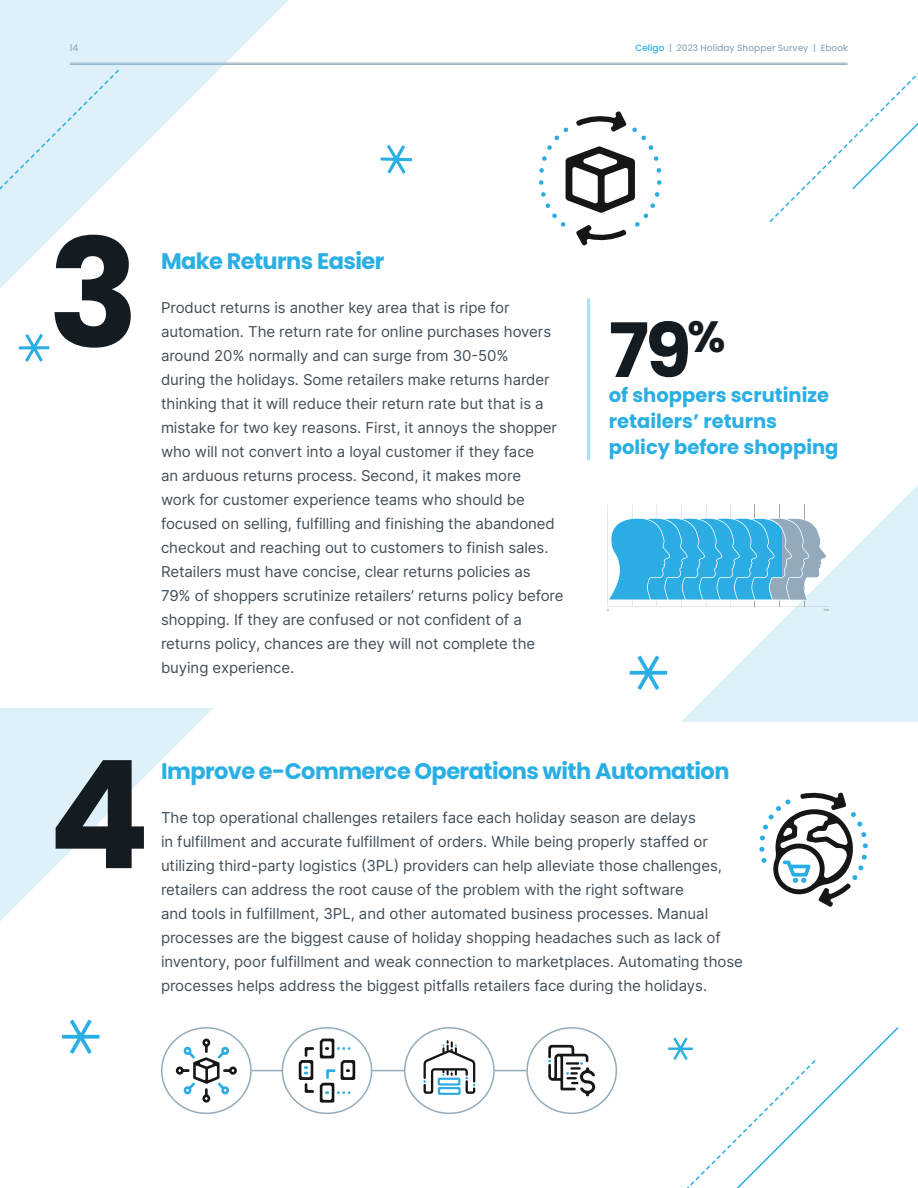
<style>
.page{position:relative;width:918px;height:1188px;background:#fff}
.page>*{position:absolute;margin:0;border:0;box-sizing:border-box;transform-origin:0 0}
.t1{font:700 150px "Poppins";color:#141b21}
.t2{font:700 75px "Poppins";color:#141b21}
.t3{font:700 22.5px "Poppins";letter-spacing:-.025em;color:#2aafe4}
.t4{font:700 19.5px/25.5px "Poppins";color:#2aafe4}
.t5{font:15px/24px "Inter";letter-spacing:-.005em;color:#424e58}
.t6{font:500 9px "Poppins";color:#93abbb}
.t7{font:700 3px "Poppins";color:#a6a5a5}
.s1{color:#2aafe4}
</style>
<div class="page">
<hr style="left:70px;top:63px;width:777px;height:1px;background:#93abbb">
<hr style="left:70px;top:64px;width:777px;height:1px;background:#93abbb">
<svg style="left:0;top:0;width:428px;height:167px"></svg>
<svg style="left:681px;top:64px;width:237px;height:658px"></svg>
<svg style="left:0;top:708px;width:214px;height:407px"></svg>
<svg style="left:768px;top:62px;width:150px;height:162px"></svg>
<svg style="left:0;top:68px;width:121px;height:294px"></svg>
<svg style="left:62px;top:1020px;width:38px;height:34px"></svg>
<svg style="left:381px;top:145px;width:31px;height:29px"></svg>
<svg style="left:630px;top:656px;width:37px;height:34px"></svg>
<hr style="left:587px;top:298px;width:3px;height:162px;background:#abe0f9">
<svg style="left:299px;top:1047px;width:15px;height:46px"></svg>
<svg style="left:320px;top:1039px;width:35px;height:64px"></svg>
<svg style="left:175px;top:1038px;width:62px;height:65px"></svg>
<svg style="left:539px;top:111px;width:123px;height:135px"></svg>
<svg style="left:759px;top:792px;width:109px;height:115px"></svg>
<div style="left:161px;top:1027px;width:91px;height:87px;border:2px solid #93abbb;border-radius:50%"></div>
<div style="left:282px;top:1027px;width:90px;height:87px;border:2px solid #93abbb;border-radius:50%"></div>
<div style="left:404px;top:1027px;width:91px;height:87px;border:2px solid #93abbb;border-radius:50%"></div>
<hr style="left:372px;top:1070px;width:32px;height:1px;background:#93abbb">
<hr style="left:252px;top:1070px;width:31px;height:1px;background:#93abbb">
<svg style="left:608px;top:505px;width:221px;height:102px"></svg>
<svg style="left:423px;top:1040px;width:46px;height:55px"></svg>
<svg style="left:550px;top:1027px;width:349px;height:83px"></svg>
<svg style="left:467px;top:1058px;width:350px;height:130px"></svg>
<p class="t6" style="left:69px;top:43px;width:10px">14</p>
<p class="t6" style="left:635px;top:43px;width:214px"><span class="s1">Celigo</span> | 2023 Holiday Shopper Survey | Ebook</p>
<h1 class="t1" style="left:48px;top:207px;width:92px">3</h1>
<h3 class="t3" style="left:161px;top:248px;width:225px">Make Returns Easier</h3>
<p class="t5" style="left:161px;top:296px;width:404px">Product returns is another key area that is ripe for automation. The return rate for online purchases hovers around 20% normally and can surge from 30-50%<br>during the holidays. Some retailers make returns harder thinking that it will reduce their return rate but that is a mistake for two key reasons. First, it annoys the shopper who will not convert into a loyal customer if they face<br>an arduous returns process. Second, it makes more<br>work for customer experience teams who should be focused on selling, fulfilling and finishing the abandoned checkout and reaching out to customers to finish sales.<br>Retailers must have concise, clear returns policies as 79% of shoppers scrutinize retailers’ returns policy before shopping. If they are confused or not confident of a returns policy, chances are they will not complete the buying experience.</p>
<h2 class="t2" style="left:609px;top:307px;width:118px">79<sup>%</sup></h2>
<h3 class="t4" style="left:609px;top:383px;width:231px">of shoppers scrutinize retailers’ returns policy before shopping</h3>
<p class="t7" style="left:607px;top:608px;width:3px">0</p>
<p class="t7" style="left:824px;top:608px;width:6px">100</p>
<h1 class="t1" style="left:48px;top:729px;width:103px">4</h1>
<h3 class="t3" style="left:161px;top:758px;width:570px">Improve e-Commerce Operations with Automation</h3>
<p class="t5" style="left:161px;top:805px;width:583px">The top operational challenges retailers face each holiday season are delays<br>in fulfillment and accurate fulfillment of orders. While being properly staffed or utilizing third-party logistics (3PL) providers can help alleviate those challenges, retailers can address the root cause of the problem with the right software<br>and tools in fulfillment, 3PL, and other automated business processes. Manual processes are the biggest cause of holiday shopping headaches such as lack of inventory, poor fulfillment and weak connection to marketplaces. Automating those processes helps address the biggest pitfalls retailers face during the holidays.</p>
</div>
